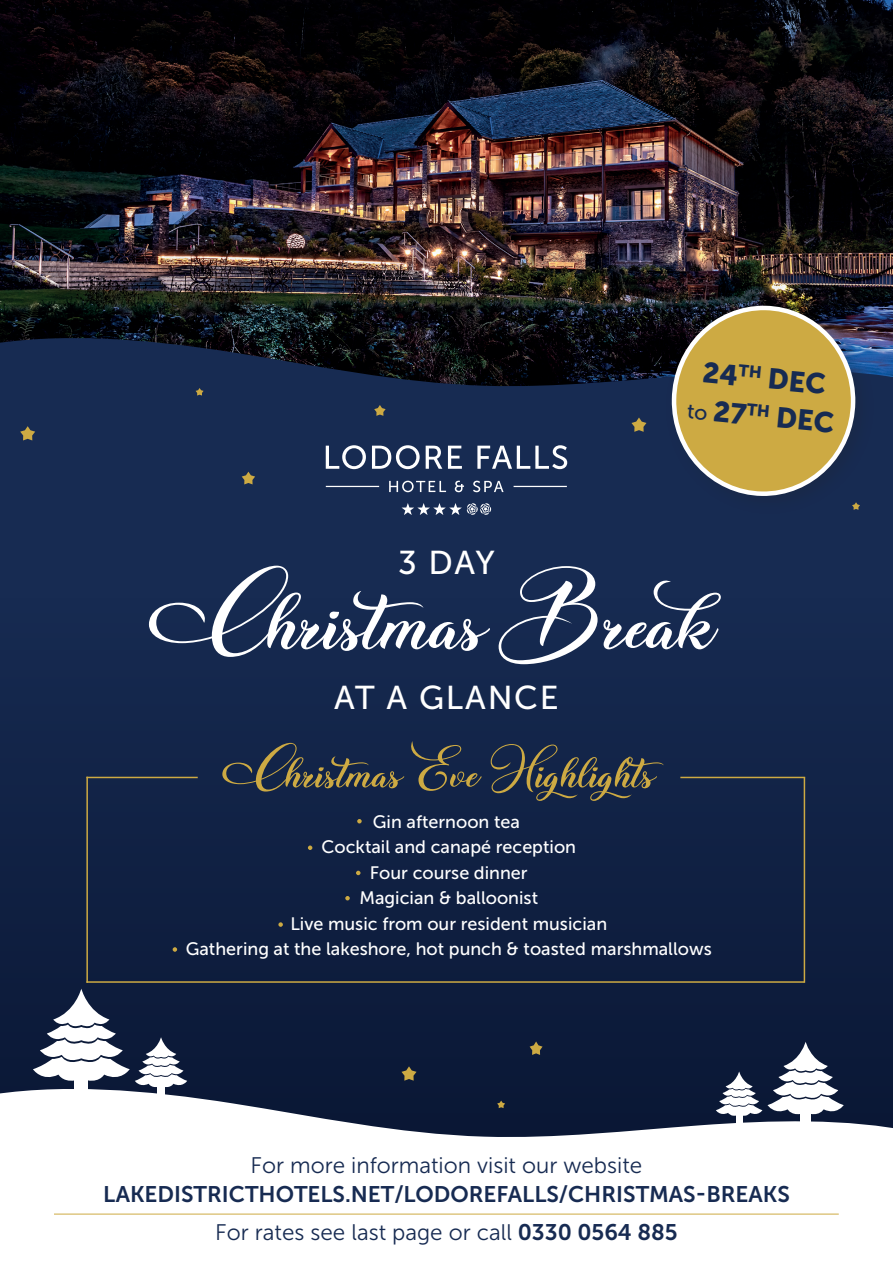
<style>
.page{position:relative;width:893px;height:1263px;background:#fff}
.page>*{position:absolute;margin:0;border:0;box-sizing:border-box;transform-origin:0 0}
.t1{font:112.5px "Christmas Wish Calligraphy";color:#fff;scale:1.07 1}
.t2{font:60px "Christmas Wish Calligraphy";color:#cdaa43;scale:1.07 1}
.t3{font:33px "Museo Sans 500";letter-spacing:.05em;color:#fff}
.t4{font:28.5px "Museo Sans 900";color:#172b52}
.t5{font:22.5px "Museo Sans 300";color:#172b52}
.t6{font:22.5px "Museo Sans 700";color:#172b52}
.t7{font:18px/25.5px "Museo Sans 500";color:#fff;text-align:center}
.s1{font-family:"Museo Sans 700"}
</style>
<div class="page">
<div style="left:0;top:0;width:893px;height:1209px;background:#172b52"></div>
<div style="left:0;top:598px;width:893px;height:625px;background:#112245"></div>
<img style="left:0;top:0;width:893px;height:331px">
<svg style="left:0;top:331px;width:893px;height:61px"></svg>
<svg style="left:196px;top:388px;width:8px;height:8px"></svg>
<svg style="left:374px;top:405px;width:12px;height:11px"></svg>
<svg style="left:20px;top:426px;width:15px;height:14px"></svg>
<svg style="left:631px;top:417px;width:15px;height:15px"></svg>
<svg style="left:242px;top:472px;width:13px;height:12px"></svg>
<svg style="left:401px;top:1066px;width:15px;height:15px"></svg>
<svg style="left:530px;top:1041px;width:13px;height:14px"></svg>
<div style="left:664px;top:298px;width:211px;height:218px;background:#231f20;opacity:.2"></div>
<hr style="left:86px;top:777px;width:112px;height:1px;background:#cdaa43">
<hr style="left:680px;top:777px;width:125px;height:1px;background:#cdaa43">
<hr style="left:86px;top:981px;width:718px;height:2px;background:#cdaa43">
<hr style="left:86px;top:777px;width:2px;height:206px;background:#cdaa43">
<hr style="left:804px;top:777px;width:1px;height:206px;background:#cdaa43">
<svg style="left:357px;top:819px;width:5px;height:4px"></svg>
<svg style="left:308px;top:845px;width:4px;height:5px"></svg>
<svg style="left:356px;top:871px;width:4px;height:4px"></svg>
<svg style="left:345px;top:896px;width:5px;height:4px"></svg>
<svg style="left:278px;top:922px;width:5px;height:5px"></svg>
<svg style="left:173px;top:947px;width:4px;height:5px"></svg>
<svg style="left:33px;top:989px;width:154px;height:93px"></svg>
<svg style="left:716px;top:1042px;width:128px;height:40px"></svg>
<svg style="left:0;top:1082px;width:893px;height:55px;fill:#0b1837"></svg>
<div style="left:0;top:1137px;width:893px;height:125px;background:#fff"></div>
<hr style="left:54px;top:1214px;width:785px;height:1px;background:#cdaa43">
<svg style="left:326px;top:445px;width:241px;height:47px"></svg>
<svg style="left:402px;top:503px;width:89px;height:12px"></svg>
<svg style="left:669px;top:302px;width:191px;height:208px"></svg>
<h3 class="t4" style="left:705px;top:356px;width:125px;rotate:6deg">24<sup>TH</sup> DEC</h3>
<h3 class="t4" style="left:715px;top:394px;width:123px;rotate:6deg">27<sup>TH</sup> DEC</h3>
<h3 class="t3" style="left:398px;top:545px;width:98px">3 DAY</h3>
<h1 class="t1" style="left:179px;top:544px;width:502px">Christmas Break</h1>
<h3 class="t3" style="left:334px;top:679px;width:226px">AT A GLANCE</h3>
<h2 class="t2" style="left:238px;top:731px;width:391px">Christmas Eve Highlights</h2>
<p class="t7" style="left:186px;top:809px;width:527px">Gin afternoon tea<br>Cocktail and canapé reception<br>Four course dinner<br>Magician &amp; balloonist<br>Live music from our resident musician<br>Gathering at the lakeshore, hot punch &amp; toasted marshmallows</p>
<p class="t5" style="left:251px;top:1153px;width:393px">For more information visit our website</p>
<p class="t6" style="left:103px;top:1181px;width:688px">LAKEDISTRICTHOTELS.NET/LODOREFALLS/CHRISTMAS-BREAKS</p>
<p class="t5" style="left:215px;top:1220px;width:464px">For rates see last page or call <span class="s1">0330 0564 885</span></p>
</div>
